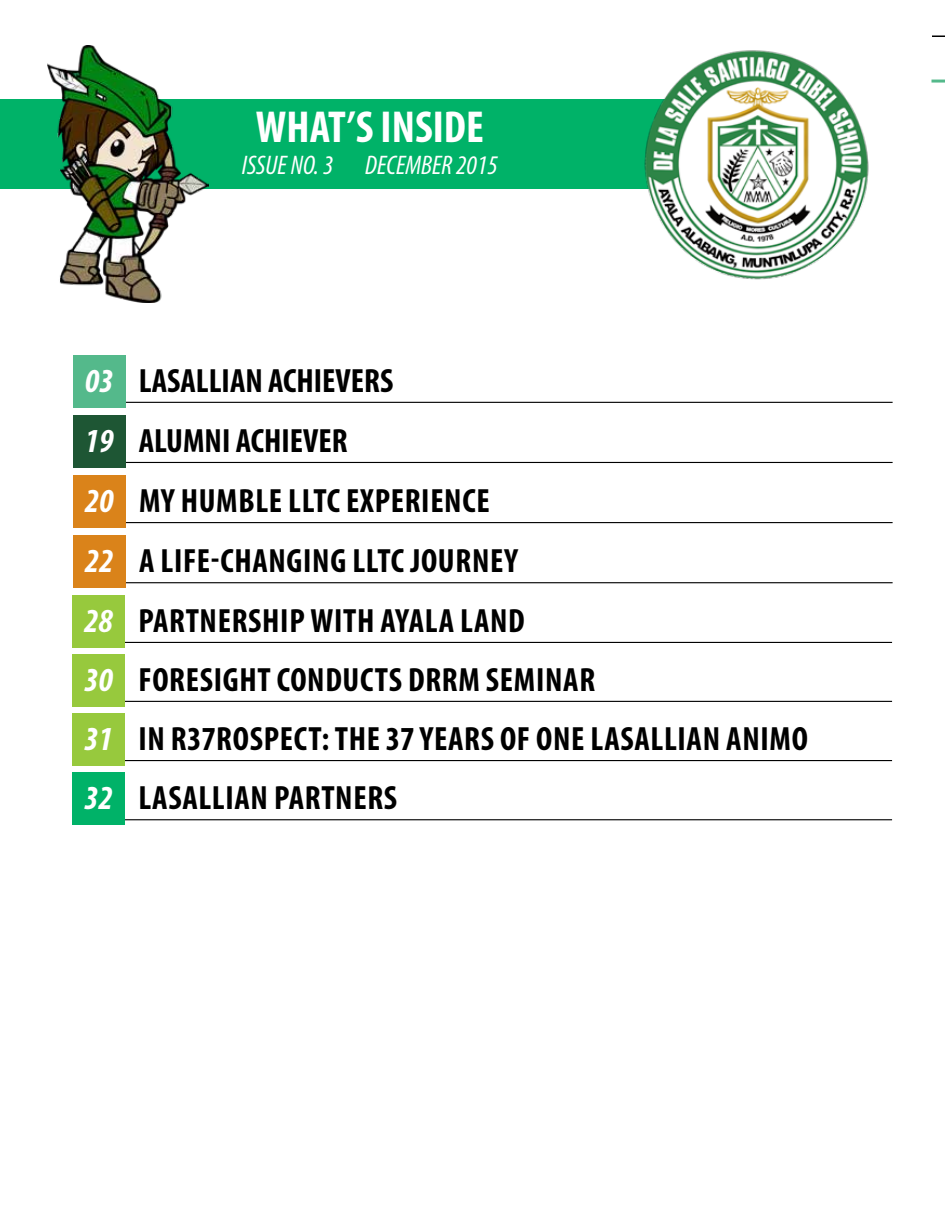
<style>
.page{position:relative;width:945px;height:1215px;background:#fff}
.page>*{position:absolute;margin:0;border:0;box-sizing:border-box;transform-origin:0 0}
.t1{font:700 condensed 45px "Myriad Pro";color:#fff}
.t2{font:700 condensed 33.75px/60.2px "Myriad Pro";color:#000}
.t3{font:700 condensed 33.75px "Myriad Pro";letter-spacing:.02em;color:#000}
.t4{font:italic condensed 27px "Myriad Pro";color:#fff}
.s1{font-style:italic;color:#fff}
</style>
<div class="page">
<hr style="left:14px;top:35px;width:931px;height:2px;background:#000">
<div style="left:0;top:0;width:932px;height:72px;background:#fff"></div>
<div style="left:0;top:99px;width:744px;height:90px;background:#00b268"></div>
<img style="left:47px;top:45px;width:162px;height:257px">
<svg style="left:932px;top:80px;width:13px;height:3px"></svg>
<hr style="left:116px;top:402px;width:777px;height:1px;background:#000">
<div style="left:73px;top:355px;width:52px;height:52px;background:#54b98b"></div>
<hr style="left:116px;top:462px;width:777px;height:1px;background:#000">
<div style="left:73px;top:415px;width:52px;height:53px;background:#1e5634"></div>
<hr style="left:116px;top:522px;width:777px;height:1px;background:#000">
<div style="left:73px;top:475px;width:52px;height:53px;background:#da831a"></div>
<hr style="left:116px;top:582px;width:777px;height:1px;background:#000">
<div style="left:73px;top:535px;width:52px;height:53px;background:#da831a"></div>
<hr style="left:115px;top:642px;width:777px;height:1px;background:#000">
<div style="left:72px;top:595px;width:53px;height:52px;background:#97c93d"></div>
<hr style="left:115px;top:701px;width:777px;height:1px;background:#000">
<div style="left:72px;top:654px;width:53px;height:52px;background:#97c93d"></div>
<hr style="left:115px;top:819px;width:777px;height:1px;background:#000">
<div style="left:72px;top:772px;width:53px;height:53px;background:#00b268"></div>
<img style="left:644px;top:50px;width:225px;height:230px">
<hr style="left:115px;top:760px;width:777px;height:1px;background:#000">
<div style="left:72px;top:713px;width:53px;height:53px;background:#97c93d"></div>
<h1 class="t1" style="left:256px;top:99px;width:229px">WHAT’S INSIDE</h1>
<p class="t4" style="left:242px;top:149px;width:258px">ISSUE NO. 3 DECEMBER 2015</p>
<p class="t2" style="left:85px;top:350px;width:310px"><span class="s1">03</span> LASALLIAN ACHIEVERS<br><span class="s1">19</span> ALUMNI ACHIEVER<br><span class="s1">20</span> MY HUMBLE LLTC</p>
<p class="t2" style="left:346px;top:470px;width:60px">EXPERIENCE</p>
<p class="t2" style="left:85px;top:530px;width:153px"><span class="s1">22</span> ALIFE-CHAN</p>
<p class="t2" style="left:287px;top:530px;width:80px">GING LLTC</p>
<p class="t2" style="left:410px;top:530px;width:45px">JOURNE</p>
<p class="t2" style="left:504px;top:530px;width:15px">Y</p>
<p class="t2" style="left:84px;top:590px;width:85px"><span class="s1">28</span> PARTNERSHI</p>
<p class="t2" style="left:289px;top:590px;width:38px">P WITH</p>
<p class="t2" style="left:380px;top:590px;width:97px">AYALA LAND</p>
<p class="t2" style="left:84px;top:649px;width:240px"><span class="s1">30</span> FORESIGHT CONDUCTS</p>
<p class="t2" style="left:408px;top:649px;width:19px">DRRM</p>
<p class="t2" style="left:486px;top:649px;width:17px">SEMINAR</p>
<p class="t3" style="left:84px;top:718px;width:366px"><span class="s1">31</span> IN R37ROSPECT: THE 37 YEARS</p>
<p class="t2" style="left:500px;top:708px;width:106px">OF ONE LASALLIAN</p>
<p class="t2" style="left:726px;top:708px;width:17px">ANIM</p>
<p class="t2" style="left:792px;top:708px;width:18px">O</p>
<p class="t2" style="left:84px;top:767px;width:70px"><span class="s1">32</span> LASALLIAN</p>
<p class="t2" style="left:274px;top:767px;width:32px">PARTNERS</p>
</div>
